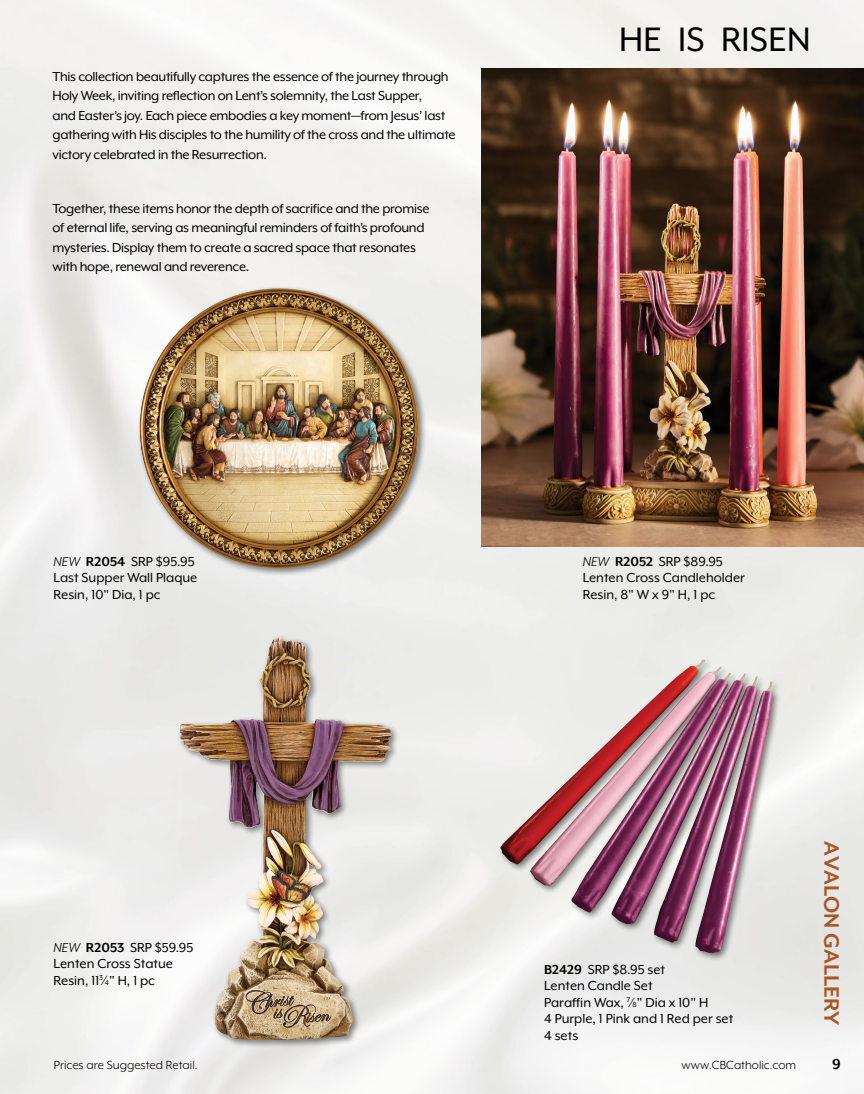
<style>
.page{position:relative;width:864px;height:1094px;background:#fff}
.page>*{position:absolute;margin:0;border:0;box-sizing:border-box;transform-origin:0 0}
.t1{font:39px "Mr Eaves XL Mod OT";letter-spacing:.01em;color:#000}
.t2{font:700 24px "Mr Eaves XL Mod OT";color:#a95726}
.t3{font:700 16.5px "Mr Eaves XL Mod OT";color:#000}
.t4{font:15px/19.5px "Mr Eaves XL Mod OT";letter-spacing:-.02em;color:#000}
.t5{font:15px/16.5px "Mr Eaves XL Mod OT";color:#000}
.t6{font:13.5px "Mr Eaves XL Mod OT";color:#000}
.s1{font-style:italic}
.s2{font-weight:700}
.s3{font-size:8.25px}
</style>
<div class="page">
<img style="left:0;top:0;width:864px;height:1094px">
<img style="left:481px;top:69px;width:383px;height:478px">
<div style="left:497px;top:657px;width:284px;height:305px;background:#000;opacity:.5"></div>
<img style="left:500px;top:659px;width:244px;height:253px">
<div style="left:177px;top:634px;width:223px;height:414px;background:#000;opacity:.5"></div>
<img style="left:180px;top:637px;width:97px;height:328px">
<div style="left:137px;top:285px;width:290px;height:291px;background:#000;opacity:.5"></div>
<img style="left:140px;top:288px;width:279px;height:280px">
<p class="t4" style="left:53px;top:66px;width:405px">This collection beautifully captures the essence of the journey through Holy Week, inviting reflection on Lent’s solemnity, the Last Supper,<br>and Easter’s joy. Each piece embodies a key moment—from Jesus’ last gathering with His disciples to the humility of the cross and the ultimate victory celebrated in the Resurrection.</p>
<p class="t4" style="left:53px;top:198px;width:378px">Together, these items honor the depth of sacrifice and the promise of eternal life, serving as meaningful reminders of faith’s profound mysteries. Display them to create a sacred space that resonates with hope, renewal and reverence.</p>
<h1 class="t1" style="left:619px;top:18px;width:193px">HE IS RISEN</h1>
<p class="t5" style="left:54px;top:553px;width:145px"><span class="s1">NEW</span> <span class="s2">R2054</span> SRP $95.95<br>Last Supper Wall Plaque<br>Resin, 10" Dia, 1 pc</p>
<p class="t5" style="left:54px;top:938px;width:141px"><span class="s1">NEW</span> <span class="s2">R2053</span> SRP $59.95<br>Lenten Cross Statue<br>Resin, 11<sup>3</sup>⁄<span class="s3">4</span>" H, 1 pc</p>
<p class="t5" style="left:583px;top:553px;width:164px"><span class="s1">NEW</span> <span class="s2">R2052</span> SRP $89.95<br>Lenten Cross Candleholder<br>Resin, 8" W x 9" H, 1 pc</p>
<p class="t5" style="left:544px;top:961px;width:191px"><span class="s2">B2429</span> SRP $8.95 set<br>Lenten Candle Set<br>Paraffin Wax, <sup>7</sup>⁄<span class="s3">8</span>" Dia x 10" H<br>4 Purple, 1 Pink and 1 Red per set<br>4 sets</p>
<h2 class="t2" style="left:845px;top:841px;width:186px;rotate:90deg">AVALON GALLERY</h2>
<p class="t6" style="left:54px;top:1057px;width:145px">Prices are Suggested Retail.</p>
<p class="t6" style="left:682px;top:1057px;width:116px">www.CBCatholic.com</p>
<p class="t3" style="left:832px;top:1055px;width:10px">9</p>
</div>
